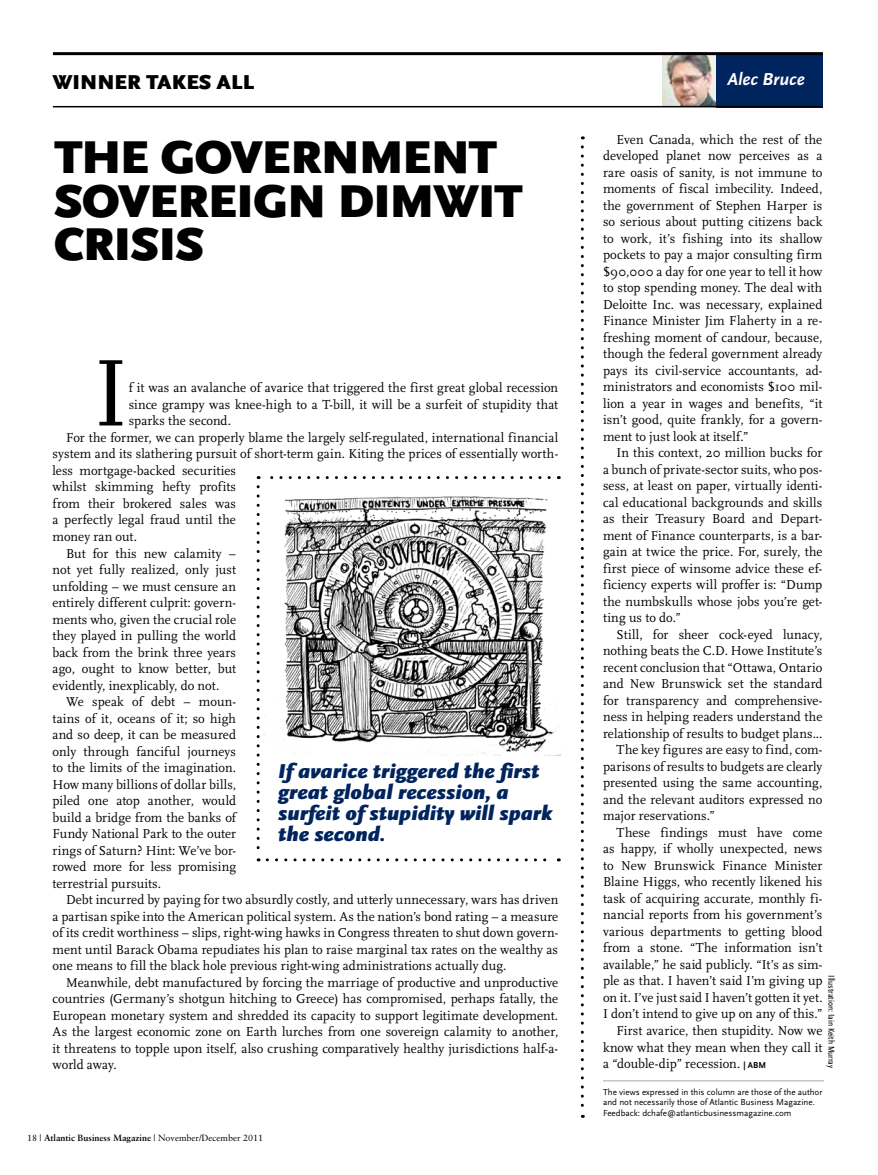
<style>
.page{position:relative;width:878px;height:1175px;background:#fff}
.page>*{position:absolute;margin:0;border:0;box-sizing:border-box;transform-origin:0 0}
.t1{font:98.85px "Scala";color:#000}
.t2{font:900 48px/43.5px "Scala Sans";letter-spacing:-.02em;color:#000}
.t3{font:italic 900 21px/21px "Scala Sans";color:#00245d}
.t4{font:900 21px "Scala Sans";color:#000}
.t5{font:18px "Scala Sans Bold LF Italic";color:#fff}
.t6{font:13.5px/16.5px "Scala";letter-spacing:.005em;color:#000;text-align:justify}
.t7{font:9px/10.5px "Scala Sans";color:#000}
.t8{font:9px "Sabon";color:#000}
.t9{font:condensed 9px "Scala Sans";color:#000}
.s1{font-weight:700}
.s2{font-family:"Scala Sans Bold LF";font-size:9px}
</style>
<div class="page">
<img style="left:662px;top:55px;width:54px;height:51px">
<div style="left:716px;top:53px;width:106px;height:54px;background:#00245d"></div>
<hr style="left:603px;top:1080px;width:221px;height:1px;background:#a7a9ac">
<hr style="left:53px;top:106px;width:769px;height:1px;background:#000">
<hr style="left:53px;top:52px;width:769px;height:3px;background:#000">
<svg style="left:580px;top:147px;width:4px;height:970px"></svg>
<img style="left:263px;top:496px;width:298px;height:259px">
<svg style="left:258px;top:476px;width:291px;height:3px"></svg>
<svg style="left:256px;top:486px;width:4px;height:375px"></svg>
<svg style="left:267px;top:858px;width:292px;height:3px"></svg>
<h3 class="t4" style="left:52px;top:70px;width:204px">WINNER TAKES ALL</h3>
<h3 class="t5" style="left:727px;top:70px;width:79px">Alec Bruce</h3>
<h2 class="t2" style="left:54px;top:138px;width:470px">THE GOVERNMENT<br>SOVEREIGN DIMWIT<br>CRISIS</h2>
<h1 class="t1" style="left:93px;top:339px;width:37px">I</h1>
<p class="t6" style="left:129px;top:380px;width:431px">f it was an avalanche of avarice that triggered the first great global recession</p>
<p class="t6" style="left:129px;top:396px;width:431px">since grampy was knee-high to a T-bill, it will be a surfeit of stupidity that</p>
<p class="t6" style="left:129px;top:413px;width:104px">sparks the second.</p>
<p class="t6" style="left:66px;top:429px;width:493px">For the former, we can properly blame the largely self-regulated, international financial</p>
<p class="t6" style="left:52px;top:446px;width:507px">system and its slathering pursuit of short-term gain. Kiting the prices of essentially worth-</p>
<p class="t6" style="left:52px;top:462px;width:185px">less mortgage-backed securities</p>
<p class="t6" style="left:52px;top:479px;width:185px">whilst skimming hefty profits</p>
<p class="t6" style="left:52px;top:495px;width:185px">from their brokered sales was</p>
<p class="t6" style="left:52px;top:512px;width:185px">a perfectly legal fraud until the</p>
<p class="t6" style="left:52px;top:528px;width:86px">money ran out.</p>
<p class="t6" style="left:66px;top:545px;width:171px">But for this new calamity –</p>
<p class="t6" style="left:52px;top:561px;width:185px">not yet fully realized, only just</p>
<p class="t6" style="left:52px;top:578px;width:185px">unfolding – we must censure an</p>
<p class="t6" style="left:52px;top:594px;width:185px">entirely different culprit: govern-</p>
<p class="t6" style="left:52px;top:611px;width:185px">ments who, given the crucial role</p>
<p class="t6" style="left:52px;top:627px;width:185px">they played in pulling the world</p>
<p class="t6" style="left:52px;top:644px;width:185px">back from the brink three years</p>
<p class="t6" style="left:52px;top:660px;width:185px">ago, ought to know better, but</p>
<p class="t6" style="left:52px;top:677px;width:168px">evidently, inexplicably, do not.</p>
<p class="t6" style="left:66px;top:693px;width:171px">We speak of debt – moun-</p>
<p class="t6" style="left:53px;top:710px;width:185px">tains of it, oceans of it; so high</p>
<p class="t6" style="left:53px;top:726px;width:185px">and so deep, it can be measured</p>
<p class="t6" style="left:53px;top:743px;width:185px">only through fanciful journeys</p>
<p class="t6" style="left:53px;top:759px;width:185px">to the limits of the imagination.</p>
<p class="t6" style="left:53px;top:776px;width:185px">How many billions of dollar bills,</p>
<p class="t6" style="left:53px;top:792px;width:185px">piled one atop another, would</p>
<p class="t6" style="left:53px;top:809px;width:185px">build a bridge from the banks of</p>
<p class="t6" style="left:53px;top:825px;width:185px">Fundy National Park to the outer</p>
<p class="t6" style="left:53px;top:842px;width:185px">rings of Saturn? Hint: We’ve bor-</p>
<p class="t6" style="left:53px;top:858px;width:185px">rowed more for less promising</p>
<p class="t6" style="left:53px;top:875px;width:110px">terrestrial pursuits.</p>
<p class="t6" style="left:66px;top:891px;width:494px">Debt incurred by paying for two absurdly costly, and utterly unnecessary, wars has driven</p>
<p class="t6" style="left:53px;top:908px;width:507px">a partisan spike into the American political system. As the nation’s bond rating – a measure</p>
<p class="t6" style="left:53px;top:924px;width:507px">of its credit worthiness – slips, right-wing hawks in Congress threaten to shut down govern-</p>
<p class="t6" style="left:53px;top:941px;width:507px">ment until Barack Obama repudiates his plan to raise marginal tax rates on the wealthy as</p>
<p class="t6" style="left:53px;top:957px;width:455px">one means to fill the black hole previous right-wing administrations actually dug.</p>
<p class="t6" style="left:66px;top:974px;width:493px">Meanwhile, debt manufactured by forcing the marriage of productive and unproductive</p>
<p class="t6" style="left:53px;top:990px;width:507px">countries (Germany’s shotgun hitching to Greece) has compromised, perhaps fatally, the</p>
<p class="t6" style="left:53px;top:1007px;width:507px">European monetary system and shredded its capacity to support legitimate development.</p>
<p class="t6" style="left:53px;top:1023px;width:507px">As the largest economic zone on Earth lurches from one sovereign calamity to another,</p>
<p class="t6" style="left:53px;top:1040px;width:507px">it threatens to topple upon itself, also crushing comparatively healthy jurisdictions half-a-</p>
<p class="t6" style="left:53px;top:1056px;width:66px">world away.</p>
<h3 class="t3" style="left:278px;top:761px;width:276px">If avarice triggered the first great global recession, a surfeit of stupidity will spark the second.</h3>
<p class="t8" style="left:27px;top:1132px;width:238px">18 | <span class="s1">Atlantic Business Magazine</span> | November/December 2011</p>
<p class="t6" style="left:603px;top:131px;width:221px;text-indent:14px">Even Canada, which the rest of the developed planet now perceives as a rare oasis of sanity, is not immune to moments of fiscal imbecility. Indeed, the government of Stephen Harper is so serious about putting citizens back to work, it’s fishing into its shallow pockets to pay a major consulting firm $90,000 a day for one year to tell it how to stop spending money. The deal with Deloitte Inc. was necessary, explained Finance Minister Jim Flaherty in a re&shy;freshing moment of candour, because, though the federal government already pays its civil-service accountants, ad&shy;ministrators and economists $100 mil&shy;lion a year in wages and benefits, “it isn’t good, quite frankly, for a govern&shy;ment to just look at itself.”</p>
<p class="t6" style="left:603px;top:445px;width:221px;text-indent:14px">In this context, 20 million bucks for a bunch of private-sector suits, who pos&shy;sess, at least on paper, virtually identi&shy;cal educational backgrounds and skills as their Treasury Board and Depart&shy;ment of Finance counterparts, is a bar&shy;gain at twice the price. For, surely, the first piece of winsome advice these ef&shy;ficiency experts will proffer is: “Dump the numbskulls whose jobs you’re get&shy;ting us to do.”</p>
<p class="t6" style="left:616px;top:626px;width:207px">Still, for sheer cock-eyed lunacy,</p>
<p class="t6" style="left:603px;top:643px;width:221px">nothing beats the C.D. Howe Institute’s</p>
<p class="t6" style="left:603px;top:659px;width:221px">recent conclusion that “Ottawa, Ontario</p>
<p class="t6" style="left:603px;top:676px;width:221px">and New Brunswick set the standard</p>
<p class="t6" style="left:603px;top:692px;width:221px">for transparency and comprehensive-</p>
<p class="t6" style="left:603px;top:709px;width:221px">ness in helping readers understand the</p>
<p class="t6" style="left:603px;top:725px;width:221px">relationship of results to budget plans...</p>
<p class="t6" style="left:616px;top:742px;width:207px">The key figures are easy to find, com-</p>
<p class="t6" style="left:603px;top:758px;width:221px">parisons of results to budgets are clearly</p>
<p class="t6" style="left:603px;top:775px;width:221px">presented using the same accounting,</p>
<p class="t6" style="left:603px;top:791px;width:221px">and the relevant auditors expressed no</p>
<p class="t6" style="left:603px;top:808px;width:113px">major reservations.”</p>
<p class="t6" style="left:616px;top:824px;width:207px">These findings must have come</p>
<p class="t6" style="left:603px;top:841px;width:221px">as happy, if wholly unexpected, news</p>
<p class="t6" style="left:603px;top:857px;width:221px">to New Brunswick Finance Minister</p>
<p class="t6" style="left:603px;top:874px;width:221px">Blaine Higgs, who recently likened his</p>
<p class="t6" style="left:603px;top:890px;width:221px">task of acquiring accurate, monthly fi-</p>
<p class="t6" style="left:603px;top:907px;width:221px">nancial reports from his government’s</p>
<p class="t6" style="left:603px;top:923px;width:221px">various departments to getting blood</p>
<p class="t6" style="left:603px;top:940px;width:221px">from a stone. “The information isn’t</p>
<p class="t6" style="left:603px;top:956px;width:221px">available,” he said publicly. “It’s as sim-</p>
<p class="t6" style="left:603px;top:973px;width:221px">ple as that. I haven’t said I’m giving up</p>
<p class="t6" style="left:603px;top:989px;width:221px">on it. I’ve just said I haven’t gotten it yet.</p>
<p class="t6" style="left:603px;top:1006px;width:221px">I don’t intend to give up on any of this.”</p>
<p class="t6" style="left:616px;top:1022px;width:207px">First avarice, then stupidity. Now we</p>
<p class="t6" style="left:603px;top:1039px;width:221px">know what they mean when they call it</p>
<p class="t6" style="left:603px;top:1055px;width:165px">a “double-dip” recession. <span class="s2">| ABM</span></p>
<p class="t9" style="left:836px;top:975px;width:94px;rotate:90deg">Illustration: Iain Keith Murray</p>
<p class="t7" style="left:603px;top:1086px;width:221px">The views expressed in this column are those of the author and not necessarily those of Atlantic Business Magazine.<br>Feedback: dchafe@atlanticbusinessmagazine.com</p>
</div>
